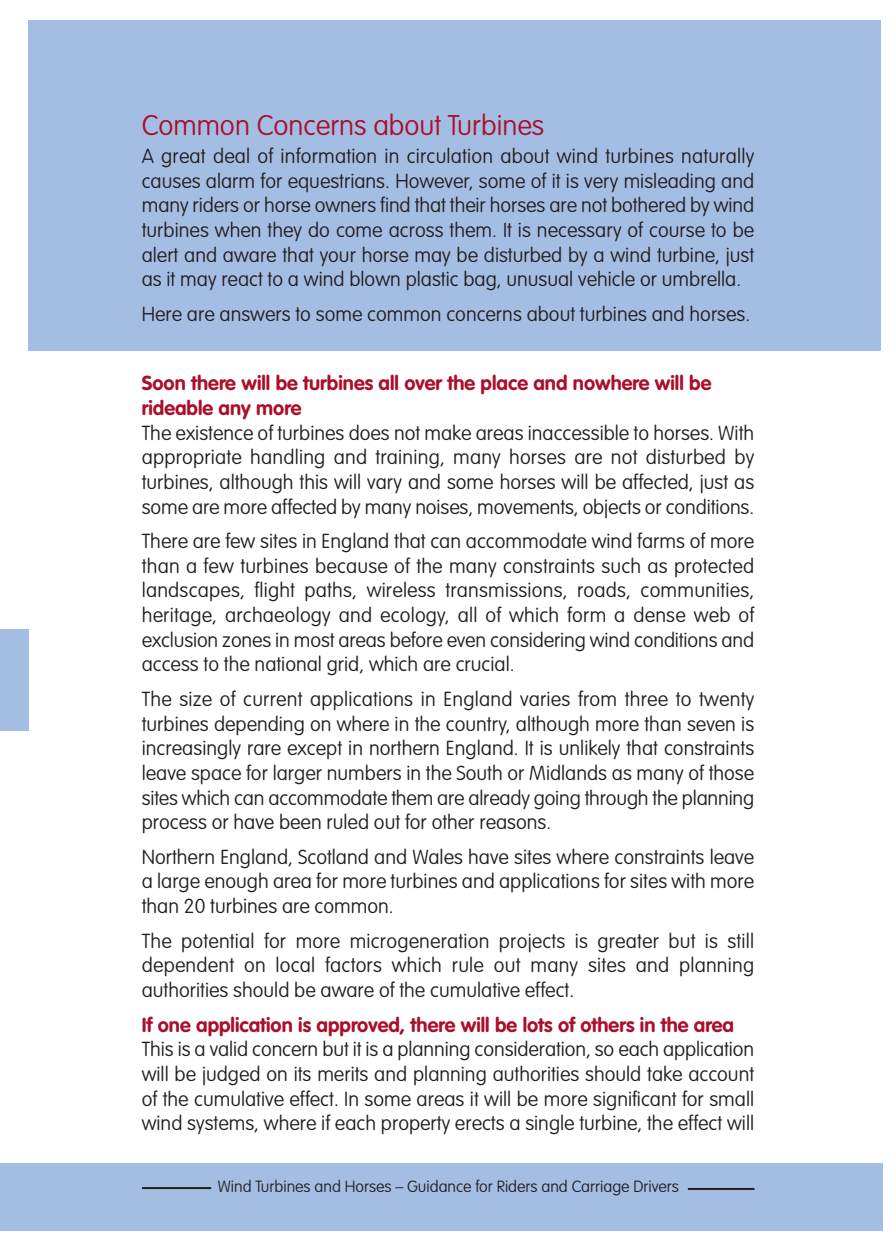
<style>
.page{position:relative;width:896px;height:1248px;background:#fff}
.page>*{position:absolute;margin:0;border:0;box-sizing:border-box;transform-origin:0 0}
.t1{font:100 28px "VAG Rounded LT";color:#aa0f2b}
.t2{font:100 20px/24.6px "VAG Rounded LT";color:#231f20;text-align:justify}
.t3{font:700 20px/24.6px "VAG Rounded LT";color:#aa0f2b}
.t4{font:100 16px "VAG Rounded LT";color:#231f20}
</style>
<div class="page">
<div style="left:28px;top:20px;width:852px;height:330px;background:#a4bee3"></div>
<div style="left:0;top:629px;width:28px;height:101px;background:#a4bee3"></div>
<div style="left:0;top:1162px;width:882px;height:68px;background:#a4bee3"></div>
<hr style="left:142px;top:1186px;width:69px;height:2px;background:#231f20">
<hr style="left:688px;top:1187px;width:66px;height:2px;background:#231f20">
<h1 class="t1" style="left:142px;top:109px;width:404px">Common Concerns about Turbines</h1>
<p class="t2" style="left:142px;top:144px;width:614px">A great deal of information in circulation about wind turbines naturally causes alarm for equestrians. However, some of it is very misleading and many riders or horse owners find that their horses are not bothered by wind turbines when they do come across them. It is necessary of course to be alert and aware that your horse may be disturbed by a wind turbine, just as it may react to a wind blown plastic bag, unusual vehicle or umbrella.</p>
<p class="t2" style="left:142px;top:302px;width:610px">Here are answers to some common concerns about turbines and horses.</p>
<p class="t3" style="left:142px;top:371px;width:571px">Soon there will be turbines all over the place and nowhere will be rideable any more</p>
<p class="t2" style="left:142px;top:421px;width:614px">The existence of turbines does not make areas inaccessible to horses. With appropriate handling and training, many horses are not disturbed by turbines, although this will vary and some horses will be affected, just as some are more affected by many noises, movements, objects or conditions.</p>
<p class="t2" style="left:142px;top:529px;width:614px">There are few sites in England that can accommodate wind farms of more than a few turbines because of the many constraints such as protected landscapes, flight paths, wireless transmissions, roads, communities, heritage, archaeology and ecology, all of which form a dense web of exclusion zones in most areas before even considering wind conditions and access to the national grid, which are crucial.</p>
<p class="t2" style="left:142px;top:687px;width:614px">The size of current applications in England varies from three to twenty turbines depending on where in the country, although more than seven is increasingly rare except in northern England. It is unlikely that constraints leave space for larger numbers in the South or Midlands as many of those sites which can accommodate them are already going through the planning process or have been ruled out for other reasons.</p>
<p class="t2" style="left:142px;top:845px;width:614px">Northern England, Scotland and Wales have sites where constraints leave a large enough area for more turbines and applications for sites with more than 20 turbines are common.</p>
<p class="t2" style="left:142px;top:928px;width:614px">The potential for more microgeneration projects is greater but is still dependent on local factors which rule out many sites and planning authorities should be aware of the cumulative effect.</p>
<p class="t3" style="left:142px;top:1012px;width:594px">If one application is approved, there will be lots of others in the area</p>
<p class="t2" style="left:142px;top:1037px;width:614px">This is a valid concern but it is a planning consideration, so each application will be judged on its merits and planning authorities should take account of the cumulative effect. In some areas it will be more significant for small wind systems, where if each property erects a single turbine, the effect will</p>
<p class="t4" style="left:218px;top:1176px;width:462px">Wind Turbines and Horses – Guidance for Riders and Carriage Drivers</p>
</div>
